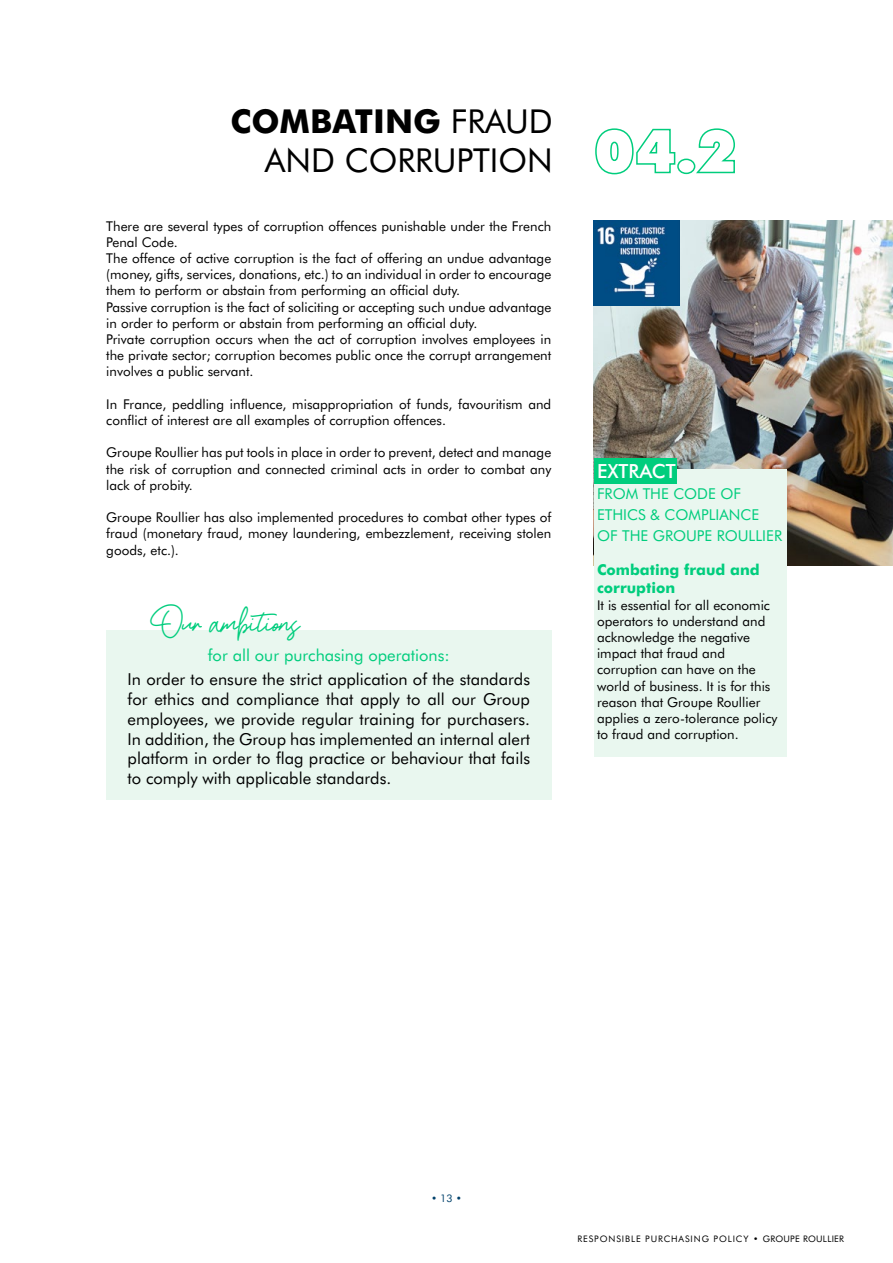
<style>
.page{position:relative;width:893px;height:1263px;background:#fff}
.page>*{position:absolute;margin:0;border:0;box-sizing:border-box;transform-origin:0 0}
.t1{font:45px "Boss Signature";color:#00cd7d}
.t2{font:33px/39.6px "Futura BT";color:#000}
.t3{font:500 19.5px "Futura BT";color:#fff}
.t4{font:16.5px/19.8px "Futura BT";color:#000;text-align:justify}
.t5{font:16.5px "Futura BT";color:#00cd7d}
.t6{font:15px/21px "Futura BT";color:#00cd7d}
.t7{font:700 15px/18px "Futura BT";color:#00cd7d}
.t8{font:13.5px/16.2px "Futura BT";color:#000}
.t9{font:10.5px "Futura BT";color:#00416b}
.t10{font:9px "Futura BT";letter-spacing:.1em;color:#000}
.s1{font-weight:700}
.s2{font-weight:900;font-size:60px;color:#00cd7d}
</style>
<div class="page">
<img style="left:594px;top:220px;width:299px;height:345px">
<div style="left:594px;top:470px;width:193px;height:287px;background:#e9f7ef"></div>
<div style="left:594px;top:458px;width:83px;height:25px;background:#00cd7d"></div>
<div style="left:106px;top:630px;width:445px;height:170px;background:#e9f7ef"></div>
<img style="left:594px;top:220px;width:85px;height:86px">
<h2 class="t2" style="left:265px;top:101px;width:474px;text-indent:-34px"><span class="s1">COMBATING</span> FRAUD<br>AND CORRUPTION <span class="s2">04.2</span></h2>
<p class="t8" style="left:106px;top:218px;width:447px">There are several types of corruption offences punishable under the French Penal Code.<br>The offence of active corruption is the fact of offering an undue advantage (money, gifts, services, donations, etc.) to an individual in order to encourage them to perform or abstain from performing an official duty.<br>Passive corruption is the fact of soliciting or accepting such undue advantage in order to perform or abstain from performing an official duty.<br>Private corruption occurs when the act of corruption involves employees in the private sector; corruption becomes public once the corrupt arrangement involves a public servant.</p>
<p class="t8" style="left:106px;top:396px;width:446px">In France, peddling influence, misappropriation of funds, favouritism and conflict of interest are all examples of corruption offences.</p>
<p class="t8" style="left:106px;top:444px;width:447px;text-align:justify">Groupe Roullier has put tools in place in order to prevent, detect and manage the risk of corruption and connected criminal acts in order to combat any lack of probity.</p>
<p class="t8" style="left:106px;top:509px;width:447px;text-align:justify">Groupe Roullier has also implemented procedures to combat other types of fraud (monetary fraud, money laundering, embezzlement, receiving stolen goods, etc.).</p>
<h1 class="t1" style="left:150px;top:599px;width:152px">Our ambitions</h1>
<p class="t5" style="left:208px;top:645px;width:243px">for all our purchasing operations:</p>
<p class="t4" style="left:128px;top:669px;width:404px">In order to ensure the strict application of the standards for ethics and compliance that apply to all our Group employees, we provide regular training for purchasers.<br>In addition, the Group has implemented an internal alert platform in order to flag practice or behaviour that fails to comply with applicable standards.</p>
<h3 class="t3" style="left:597px;top:459px;width:80px">EXTRACT</h3>
<p class="t6" style="left:597px;top:483px;width:186px">FROM THE CODE OF<br>ETHICS &amp; COMPLIANCE<br>OF THE GROUPE ROULLIER</p>
<p class="t7" style="left:597px;top:561px;width:164px">Combating fraud and corruption</p>
<p class="t8" style="left:597px;top:596px;width:182px">It is essential for all economic operators to understand and acknowledge the negative impact that fraud and corruption can have on the world of business. It is for this reason that Groupe Roullier applies a zero-tolerance policy to fraud and corruption.</p>
<p class="t9" style="left:431px;top:1192px;width:32px">• 13 •</p>
<p class="t10" style="left:577px;top:1233px;width:268px">RESPONSIBLE PURCHASING POLICY • GROUPE ROULLIER</p>
</div>
